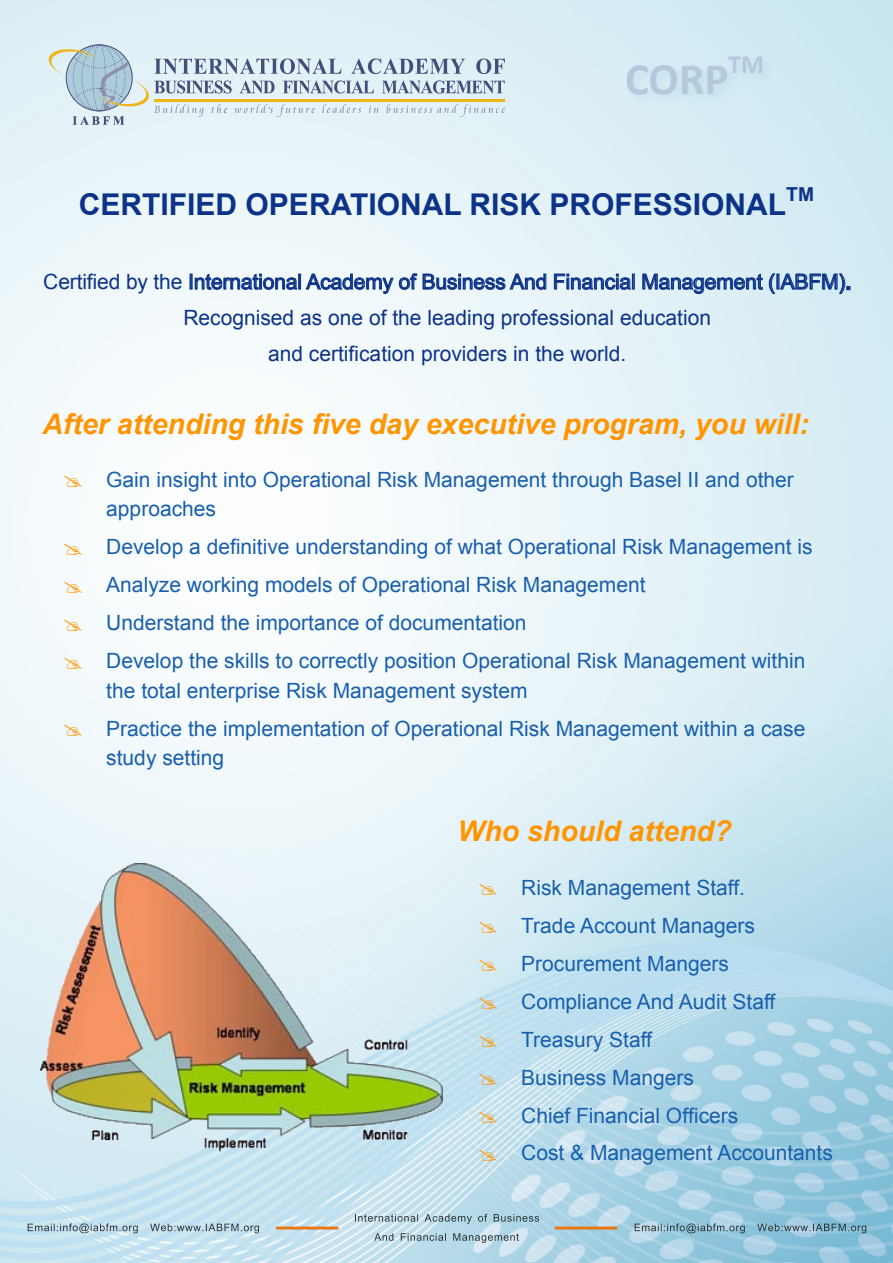
<style>
.page{position:relative;width:893px;height:1263px;background:#fff}
.page>*{position:absolute;margin:0;border:0;box-sizing:border-box;transform-origin:0 0}
.t1{font:700 45px "Calibri";color:#b6c8dc}
.t2{font:700 30px "Arial";color:#0c3388}
.t3{font:italic 700 28.5px "Arial";color:#ff9500}
.t4{font:700 26.25px "Calibri";color:#b6c8dc}
.t5{font:21px "Arial";color:#185fad}
.t6{font:21px "Arial";color:#0c3388}
.t7{font:700 19.2px "Arial";color:#0c3388}
</style>
<div class="page">
<img style="left:0;top:0;width:893px;height:1263px">
<div style="left:93px;top:45px;width:13px;height:66px;border:1px dashed #454d7a;border-radius:50%"></div>
<svg style="left:47px;top:47px;width:458px;height:78px;background:#ccd8dd"></svg>
<svg style="left:28px;top:1223px;width:231px;height:10px;background:#a5bec9"></svg>
<svg style="left:635px;top:1223px;width:231px;height:10px;background:#82a9bb"></svg>
<svg style="left:355px;top:1214px;width:184px;height:10px;background:#a1bcc7"></svg>
<svg style="left:374px;top:1233px;width:145px;height:10px"></svg>
<hr style="left:277px;top:1226px;width:60px;height:3px;background:#e87817">
<hr style="left:556px;top:1226px;width:60px;height:3px;background:#e87817">
<div style="left:623px;top:53px;width:253px;height:106px;background:#d2eaf3"></div>
<svg style="left:194px;top:273px;width:104px;height:17px"></svg>
<div style="left:298px;top:274px;width:3px;height:16px;border:1px solid #0c3388"></div>
<svg style="left:305px;top:272px;width:242px;height:22px"></svg>
<svg style="left:554px;top:273px;width:78px;height:17px"></svg>
<div style="left:632px;top:274px;width:3px;height:16px;border:1px solid #0c3388"></div>
<svg style="left:642px;top:271px;width:121px;height:23px;background:#a6bdd8"></svg>
<svg style="left:769px;top:271px;width:81px;height:24px;background:#a2bcd7"></svg>
<img style="left:41px;top:864px;width:401px;height:287px">
<svg style="left:65px;top:476px;width:17px;height:11px"></svg>
<svg style="left:65px;top:543px;width:17px;height:12px"></svg>
<svg style="left:65px;top:581px;width:17px;height:12px"></svg>
<svg style="left:65px;top:619px;width:17px;height:11px"></svg>
<svg style="left:65px;top:657px;width:17px;height:11px"></svg>
<svg style="left:65px;top:724px;width:17px;height:12px"></svg>
<svg style="left:479px;top:884px;width:18px;height:11px"></svg>
<svg style="left:479px;top:922px;width:18px;height:11px"></svg>
<svg style="left:479px;top:960px;width:18px;height:11px"></svg>
<svg style="left:479px;top:997px;width:18px;height:12px"></svg>
<svg style="left:479px;top:1035px;width:18px;height:12px"></svg>
<svg style="left:479px;top:1073px;width:18px;height:12px"></svg>
<svg style="left:479px;top:1111px;width:18px;height:12px"></svg>
<svg style="left:479px;top:1149px;width:18px;height:12px"></svg>
<p class="t4" style="left:728px;top:48px;width:37px">TM</p>
<p class="t1" style="left:625px;top:50px;width:105px">CORP</p>
<p class="t2" style="left:79px;top:185px;width:709px">CERTIFIED OPERATIONAL RISK PROFESSIONAL</p>
<p class="t7" style="left:786px;top:181px;width:29px">TM</p>
<p class="t6" style="left:43px;top:268px;width:809px">Certified by the International Academy of Business And Financial Management (IABFM).</p>
<p class="t6" style="left:183px;top:304px;width:529px">Recognised as one of the leading professional education</p>
<p class="t6" style="left:268px;top:340px;width:360px">and certification providers in the world.</p>
<p class="t3" style="left:43px;top:404px;width:768px">After attending this five day executive program, you will:</p>
<p class="t5" style="left:106px;top:466px;width:689px">Gain insight into Operational Risk Management through Basel II and other</p>
<p class="t5" style="left:106px;top:495px;width:111px">approaches</p>
<p class="t5" style="left:106px;top:533px;width:708px">Develop a definitive understanding of what Operational Risk Management is</p>
<p class="t5" style="left:106px;top:571px;width:541px">Analyze working models of Operational Risk Management</p>
<p class="t5" style="left:106px;top:609px;width:422px">Understand the importance of documentation</p>
<p class="t5" style="left:106px;top:647px;width:701px">Develop the skills to correctly position Operational Risk Management within</p>
<p class="t5" style="left:106px;top:676px;width:423px">the total enterprise Risk Management system</p>
<p class="t5" style="left:106px;top:714px;width:701px">Practice the implementation of Operational Risk Management within a case</p>
<p class="t5" style="left:106px;top:744px;width:119px">study setting</p>
<p class="t3" style="left:457px;top:812px;width:275px">Who should attend?</p>
<p class="t5" style="left:521px;top:873px;width:225px">Risk Management Staff.</p>
<p class="t5" style="left:521px;top:911px;width:235px">Trade Account Managers</p>
<p class="t5" style="left:521px;top:949px;width:209px">Procurement Mangers</p>
<p class="t5" style="left:521px;top:987px;width:256px">Compliance And Audit Staff</p>
<p class="t5" style="left:521px;top:1025px;width:132px">Treasury Staff</p>
<p class="t5" style="left:521px;top:1063px;width:174px">Business Mangers</p>
<p class="t5" style="left:521px;top:1101px;width:219px">Chief Financial Officers</p>
<p class="t5" style="left:521px;top:1139px;width:313px">Cost &amp; Management Accountants</p>
</div>
